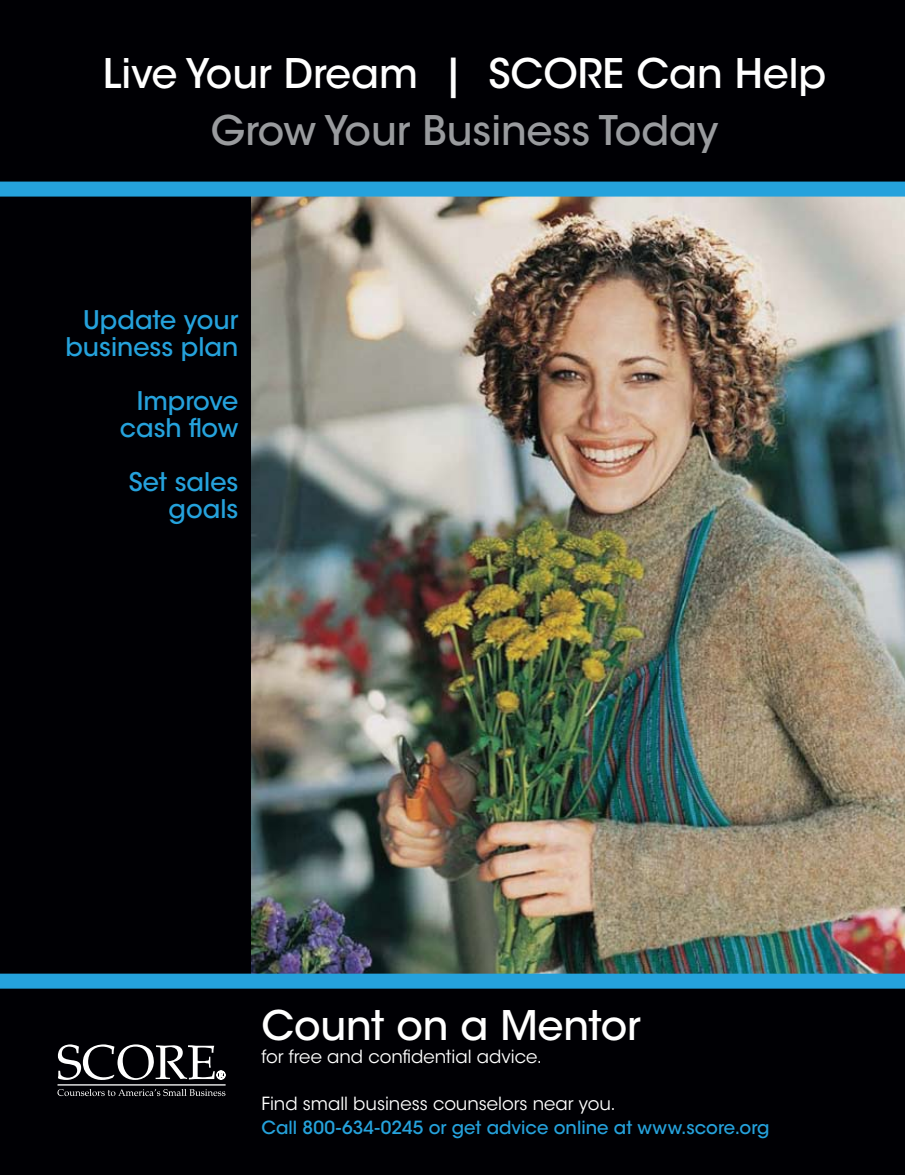
<style>
.page{position:relative;width:905px;height:1175px;background:#fff}
.page>*{position:absolute;margin:0;border:0;box-sizing:border-box;transform-origin:0 0}
.t1{font:500 40.5px "ITC Avant Garde Std";color:#fff}
.t2{font:500 40.5px "ITC Avant Garde Std";color:#999b9e}
.t3{font:500 25.5px/27px "ITC Avant Garde Std";color:#25a2dc;text-align:right}
.t4{font:18px "ITC Avant Garde Std";color:#fff}
.t5{font:500 18px "ITC Avant Garde Std";color:#25a2dc}
</style>
<div class="page">
<div style="left:0;top:0;width:904px;height:1174px;background:#000004"></div>
<svg style="left:58px;top:1044px;width:167px;height:36px"></svg>
<svg style="left:57px;top:1089px;width:168px;height:7px"></svg>
<hr style="left:57px;top:1084px;width:168px;height:1px;background:#fff">
<img style="left:252px;top:196px;width:652px;height:777px">
<div style="left:0;top:973px;width:904px;height:15px;background:#25a2dc"></div>
<div style="left:0;top:182px;width:904px;height:14px;background:#25a2dc"></div>
<h1 class="t1" style="left:103px;top:48px;width:725px">Live Your Dream | SCORE Can Help</h1>
<h1 class="t2" style="left:211px;top:105px;width:509px">Grow Your Business Today</h1>
<h2 class="t3" style="left:65px;top:306px;width:174px">Update your business plan</h2>
<h2 class="t3" style="left:120px;top:387px;width:120px">Improve cash flow</h2>
<h2 class="t3" style="left:129px;top:468px;width:111px">Set sales goals</h2>
<h1 class="t1" style="left:261px;top:1000px;width:381px">Count on a Mentor</h1>
<p class="t4" style="left:261px;top:1046px;width:282px">for free and confidential advice.</p>
<p class="t4" style="left:261px;top:1092px;width:355px">Find small business counselors near you.</p>
<p class="t5" style="left:261px;top:1116px;width:509px">Call 800-634-0245 or get advice online at www.score.org</p>
</div>
